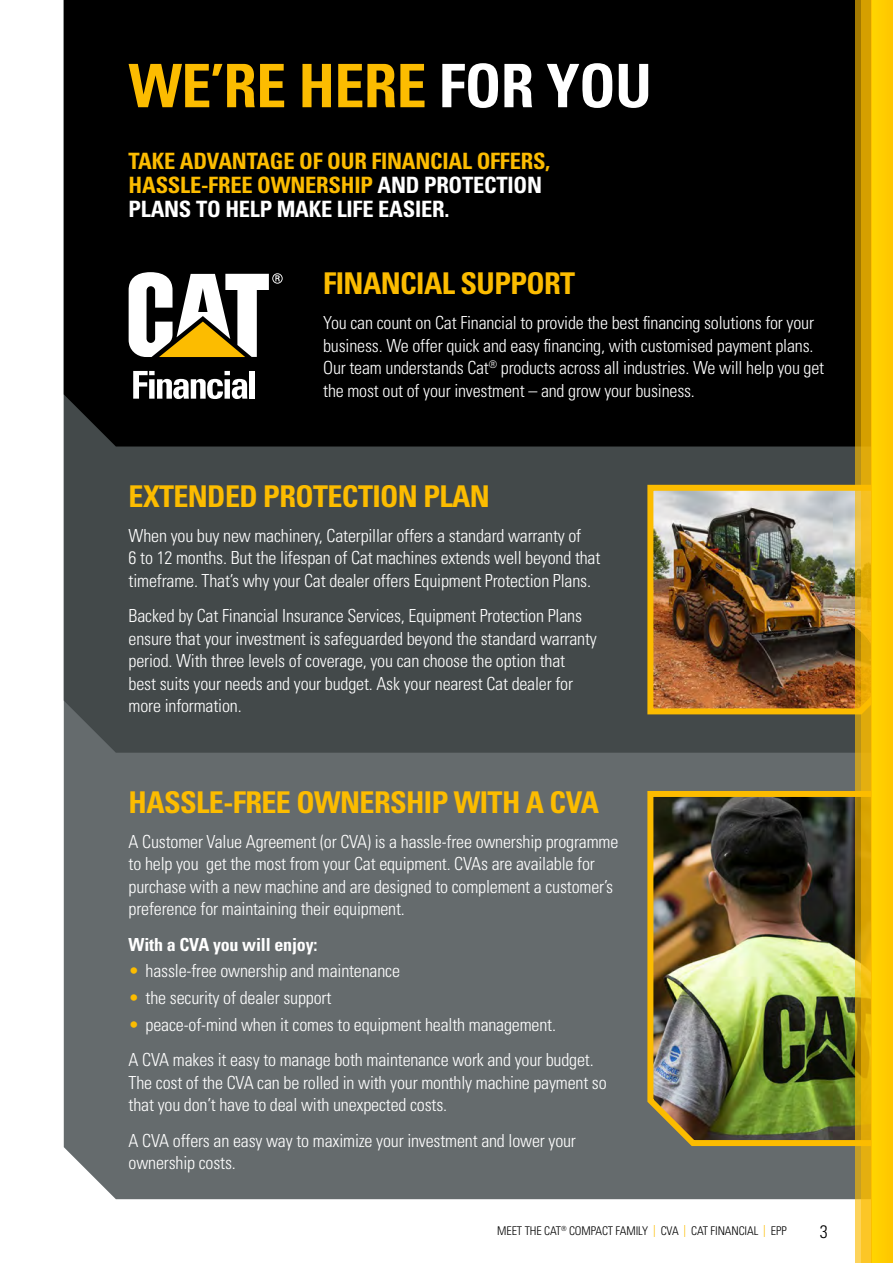
<style>
.page{position:relative;width:893px;height:1263px;background:#fff}
.page>*{position:absolute;margin:0;border:0;box-sizing:border-box;transform-origin:0 0}
.t1{font:700 condensed 60px "Univers LT Std";letter-spacing:-.01em;color:#fcbc00}
.t2{font:700 condensed 30px "Univers LT Std";letter-spacing:-.02em;color:#fcbc00}
.t3{font:700 condensed 22.5px/24px "Univers LT Std";letter-spacing:-.01em;color:#fcbc00}
.t4{font:300 condensed 18px/22.5px "Univers LT Std";letter-spacing:-.01em;color:#fff}
.t5{font:700 condensed 18px "Univers LT Std";letter-spacing:-.01em;color:#fff}
.t6{font:300 condensed 18px "Univers LT Std";color:#000}
.t7{font:300 condensed 12px "Univers LT Std";letter-spacing:-.01em;color:#000}
.s1{color:#fff}
.s2{color:#fcbc00}
</style>
<div class="page">
<div style="left:64px;top:753px;width:792px;height:446px;background:#656b6d"></div>
<div style="left:64px;top:446px;width:792px;height:307px;background:#43494a"></div>
<div style="left:64px;top:0;width:792px;height:446px;background:#000"></div>
<img style="left:644px;top:482px;width:212px;height:235px">
<img style="left:644px;top:788px;width:212px;height:361px">
<svg style="left:133px;top:371px;width:114px;height:28px"></svg>
<div style="left:249px;top:371px;width:6px;height:28px;background:#fff"></div>
<svg style="left:129px;top:272px;width:154px;height:85px"></svg>
<div style="left:872px;top:0;width:21px;height:1263px;background:#ffcd00"></div>
<svg style="left:861px;top:0;width:11px;height:1263px;background:#e2ab07"></svg>
<svg style="left:856px;top:0;width:5px;height:1263px;background:#bb9113"></svg>
<h1 class="t1" style="left:129px;top:49px;width:525px">WE’RE HERE <span class="s1">FOR YOU</span></h1>
<p class="t3" style="left:129px;top:149px;width:423px">TAKE ADVANTAGE OF OUR FINANCIAL OFFERS,<br>HASSLE-FREE OWNERSHIP <span class="s1">AND PROTECTION<br>PLANS TO HELP MAKE LIFE EASIER.</span></p>
<h2 class="t2" style="left:323px;top:265px;width:254px">FINANCIAL SUPPORT</h2>
<p class="t4" style="left:323px;top:312px;width:503px">You can count on Cat Financial to provide the best financing solutions for your business. We offer quick and easy financing, with customised payment plans.<br>Our team understands Cat<sup>®</sup> products across all industries. We will help you get the most out of your investment – and grow your business.</p>
<h2 class="t2" style="left:129px;top:477px;width:363px">EXTENDED PROTECTION PLAN</h2>
<p class="t4" style="left:129px;top:524px;width:473px">When you buy new machinery, Caterpillar offers a standard warranty of<br>6 to 12 months. But the lifespan of Cat machines extends well beyond that timeframe. That’s why your Cat dealer offers Equipment Protection Plans.</p>
<p class="t4" style="left:129px;top:604px;width:470px">Backed by Cat Financial Insurance Services, Equipment Protection Plans ensure that your investment is safeguarded beyond the standard warranty period. With three levels of coverage, you can choose the option that best suits your needs and your budget. Ask your nearest Cat dealer for more information.</p>
<h2 class="t2" style="left:129px;top:784px;width:472px">HASSLE-FREE OWNERSHIP WITH A CVA</h2>
<p class="t4" style="left:129px;top:830px;width:491px">A Customer Value Agreement (or CVA) is a hassle-free ownership programme to help you get the most from your Cat equipment. CVAs are available for purchase with a new machine and are designed to complement a customer’s preference for maintaining their equipment.</p>
<p class="t5" style="left:129px;top:933px;width:190px">With a CVA you will enjoy:</p>
<p class="t4" style="left:129px;top:960px;width:273px"><span class="s2">•</span> hassle-free ownership and maintenance</p>
<p class="t4" style="left:129px;top:987px;width:204px"><span class="s2">•</span> the security of dealer support</p>
<p class="t4" style="left:129px;top:1007px;width:467px;line-height:35.2px"><span class="s2">•</span> peace-of-mind when it comes to equipment health management.<br>A CVA makes it easy to manage both maintenance work and your budget.</p>
<p class="t4" style="left:129px;top:1071px;width:480px">The cost of the CVA can be rolled in with your monthly machine payment so that you don’t have to deal with unexpected costs.</p>
<p class="t4" style="left:129px;top:1129px;width:449px">A CVA offers an easy way to maximize your investment and lower your ownership costs.</p>
<p class="t7" style="left:497px;top:1224px;width:291px">MEET THE CAT<sup>®</sup> COMPACT FAMILY <span class="s2">|</span> CVA <span class="s2">|</span> CAT FINANCIAL <span class="s2">|</span> EPP</p>
<p class="t6" style="left:820px;top:1220px;width:9px">3</p>
</div>
